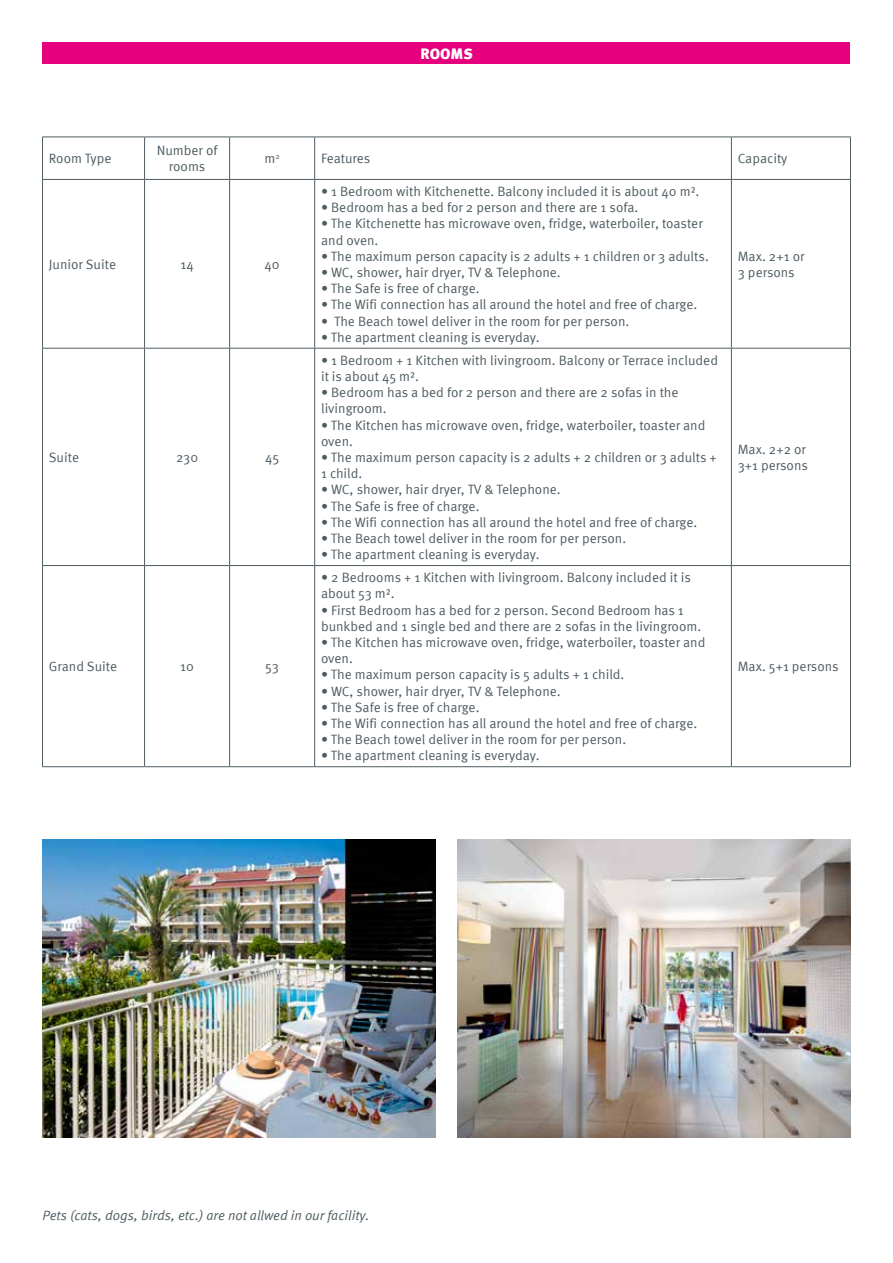
<style>
.page{position:relative;width:893px;height:1263px;background:#fff}
.page>*{position:absolute;margin:0;border:0;box-sizing:border-box;transform-origin:0 0}
.t1{font:900 15px "Meta Pro";color:#fff}
.t2{font:13.5px/16.2px "Meta Pro";color:#4e5b61}
.t3{font:italic 13.5px "Meta Pro";color:#4e5b61}
</style>
<div class="page">
<img style="left:43px;top:840px;width:393px;height:297px">
<img style="left:457px;top:840px;width:393px;height:297px">
<hr style="left:42px;top:137px;width:103px;height:1px;background:#4e5b61">
<hr style="left:42px;top:137px;width:1px;height:42px;background:#4e5b61">
<hr style="left:145px;top:137px;width:85px;height:1px;background:#4e5b61">
<hr style="left:144px;top:137px;width:1px;height:42px;background:#4e5b61">
<hr style="left:230px;top:137px;width:85px;height:1px;background:#4e5b61">
<hr style="left:229px;top:137px;width:1px;height:42px;background:#4e5b61">
<hr style="left:315px;top:137px;width:416px;height:1px;background:#4e5b61">
<hr style="left:314px;top:137px;width:1px;height:42px;background:#4e5b61">
<hr style="left:731px;top:137px;width:120px;height:1px;background:#4e5b61">
<hr style="left:731px;top:137px;width:1px;height:42px;background:#4e5b61">
<hr style="left:850px;top:137px;width:1px;height:42px;background:#4e5b61">
<hr style="left:42px;top:179px;width:103px;height:1px;background:#4e5b61">
<hr style="left:42px;top:180px;width:1px;height:168px;background:#4e5b61">
<hr style="left:145px;top:179px;width:85px;height:1px;background:#4e5b61">
<hr style="left:144px;top:180px;width:1px;height:168px;background:#4e5b61">
<hr style="left:230px;top:179px;width:85px;height:1px;background:#4e5b61">
<hr style="left:229px;top:180px;width:1px;height:168px;background:#4e5b61">
<hr style="left:315px;top:179px;width:416px;height:1px;background:#4e5b61">
<hr style="left:314px;top:180px;width:1px;height:168px;background:#4e5b61">
<hr style="left:731px;top:179px;width:120px;height:1px;background:#4e5b61">
<hr style="left:731px;top:180px;width:1px;height:168px;background:#4e5b61">
<hr style="left:850px;top:180px;width:1px;height:168px;background:#4e5b61">
<hr style="left:42px;top:348px;width:103px;height:1px;background:#4e5b61">
<hr style="left:42px;top:349px;width:1px;height:216px;background:#4e5b61">
<hr style="left:145px;top:348px;width:85px;height:1px;background:#4e5b61">
<hr style="left:144px;top:349px;width:1px;height:216px;background:#4e5b61">
<hr style="left:230px;top:348px;width:85px;height:1px;background:#4e5b61">
<hr style="left:229px;top:349px;width:1px;height:216px;background:#4e5b61">
<hr style="left:315px;top:348px;width:416px;height:1px;background:#4e5b61">
<hr style="left:314px;top:349px;width:1px;height:216px;background:#4e5b61">
<hr style="left:731px;top:348px;width:120px;height:1px;background:#4e5b61">
<hr style="left:731px;top:349px;width:1px;height:216px;background:#4e5b61">
<hr style="left:850px;top:349px;width:1px;height:216px;background:#4e5b61">
<hr style="left:42px;top:565px;width:103px;height:1px;background:#4e5b61">
<hr style="left:42px;top:566px;width:1px;height:200px;background:#4e5b61">
<hr style="left:145px;top:565px;width:85px;height:1px;background:#4e5b61">
<hr style="left:144px;top:566px;width:1px;height:200px;background:#4e5b61">
<hr style="left:230px;top:565px;width:85px;height:1px;background:#4e5b61">
<hr style="left:229px;top:566px;width:1px;height:200px;background:#4e5b61">
<hr style="left:315px;top:565px;width:416px;height:1px;background:#4e5b61">
<hr style="left:314px;top:566px;width:1px;height:200px;background:#4e5b61">
<hr style="left:731px;top:565px;width:120px;height:1px;background:#4e5b61">
<hr style="left:731px;top:566px;width:1px;height:200px;background:#4e5b61">
<hr style="left:850px;top:566px;width:1px;height:200px;background:#4e5b61">
<hr style="left:42px;top:766px;width:103px;height:1px;background:#4e5b61">
<hr style="left:145px;top:766px;width:85px;height:1px;background:#4e5b61">
<hr style="left:230px;top:766px;width:85px;height:1px;background:#4e5b61">
<hr style="left:315px;top:766px;width:416px;height:1px;background:#4e5b61">
<hr style="left:731px;top:766px;width:120px;height:1px;background:#4e5b61">
<div style="left:43px;top:43px;width:807px;height:21px;background:#e6007d"></div>
<p class="t1" style="left:420px;top:44px;width:54px">ROOMS</p>
<p class="t2" style="left:49px;top:151px;width:64px">Room Type</p>
<p class="t2" style="left:157px;top:143px;width:62px;text-align:center">Number of rooms</p>
<p class="t2" style="left:264px;top:151px;width:17px">m<sup>2</sup></p>
<p class="t2" style="left:321px;top:151px;width:51px">Features</p>
<p class="t2" style="left:738px;top:151px;width:51px">Capacity</p>
<p class="t2" style="left:49px;top:256px;width:69px">Junior Suite</p>
<p class="t2" style="left:180px;top:256px;width:15px">14</p>
<p class="t2" style="left:265px;top:256px;width:17px">40</p>
<p class="t2" style="left:49px;top:449px;width:32px">Suite</p>
<p class="t2" style="left:176px;top:449px;width:24px">230</p>
<p class="t2" style="left:265px;top:449px;width:16px">45</p>
<p class="t2" style="left:49px;top:659px;width:70px">Grand Suite</p>
<p class="t2" style="left:180px;top:659px;width:15px">10</p>
<p class="t2" style="left:265px;top:659px;width:15px">53</p>
<p class="t2" style="left:321px;top:183px;width:380px">• 1 Bedroom with Kitchenette. Balcony included it is about 40 m².</p>
<p class="t2" style="left:321px;top:200px;width:319px">• Bedroom has a bed for 2 person and there are 1 sofa.</p>
<p class="t2" style="left:321px;top:216px;width:383px">• The Kitchenette has microwave oven, fridge, waterboiler, toaster and oven.</p>
<p class="t2" style="left:321px;top:248px;width:389px">• The maximum person capacity is 2 adults + 1 children or 3 adults.</p>
<p class="t2" style="left:321px;top:264px;width:241px">• WC, shower, hair dryer, TV &amp; Telephone.</p>
<p class="t2" style="left:321px;top:281px;width:160px">• The Safe is free of charge.</p>
<p class="t2" style="left:321px;top:297px;width:378px">• The Wifi connection has all around the hotel and free of charge.</p>
<p class="t2" style="left:321px;top:313px;width:310px">• The Beach towel deliver in the room for per person.</p>
<p class="t2" style="left:321px;top:329px;width:220px">• The apartment cleaning is everyday.</p>
<p class="t2" style="left:321px;top:352px;width:398px">• 1 Bedroom + 1 Kitchen with livingroom. Balcony or Terrace included it is about 45 m².</p>
<p class="t2" style="left:321px;top:385px;width:359px">• Bedroom has a bed for 2 person and there are 2 sofas in the livingroom.</p>
<p class="t2" style="left:321px;top:417px;width:386px">• The Kitchen has microwave oven, fridge, waterboiler, toaster and oven.</p>
<p class="t2" style="left:321px;top:449px;width:397px">• The maximum person capacity is 2 adults + 2 children or 3 adults +<br>1 child.</p>
<p class="t2" style="left:321px;top:482px;width:241px">• WC, shower, hair dryer, TV &amp; Telephone.</p>
<p class="t2" style="left:321px;top:498px;width:160px">• The Safe is free of charge.</p>
<p class="t2" style="left:321px;top:514px;width:378px">• The Wifi connection has all around the hotel and free of charge.</p>
<p class="t2" style="left:321px;top:530px;width:307px">• The Beach towel deliver in the room for per person.</p>
<p class="t2" style="left:321px;top:547px;width:220px">• The apartment cleaning is everyday.</p>
<p class="t2" style="left:321px;top:569px;width:371px">• 2 Bedrooms + 1 Kitchen with livingroom. Balcony included it is about 53 m².</p>
<p class="t2" style="left:321px;top:602px;width:382px">• First Bedroom has a bed for 2 person. Second Bedroom has 1 bunkbed and 1 single bed and there are 2 sofas in the livingroom.</p>
<p class="t2" style="left:321px;top:634px;width:386px">• The Kitchen has microwave oven, fridge, waterboiler, toaster and oven.</p>
<p class="t2" style="left:321px;top:667px;width:305px">• The maximum person capacity is 5 adults + 1 child.</p>
<p class="t2" style="left:321px;top:683px;width:241px">• WC, shower, hair dryer, TV &amp; Telephone.</p>
<p class="t2" style="left:321px;top:699px;width:160px">• The Safe is free of charge.</p>
<p class="t2" style="left:321px;top:715px;width:378px">• The Wifi connection has all around the hotel and free of charge.</p>
<p class="t2" style="left:321px;top:731px;width:307px">• The Beach towel deliver in the room for per person.</p>
<p class="t2" style="left:321px;top:748px;width:220px">• The apartment cleaning is everyday.</p>
<p class="t2" style="left:738px;top:248px;width:68px">Max. 2+1 or<br>3 persons</p>
<p class="t2" style="left:738px;top:441px;width:72px">Max. 2+2 or<br>3+1 persons</p>
<p class="t2" style="left:738px;top:659px;width:102px">Max. 5+1 persons</p>
<p class="t3" style="left:42px;top:1208px;width:328px">Pets (cats, dogs, birds, etc.) are not allwed in our facility.</p>
</div>
